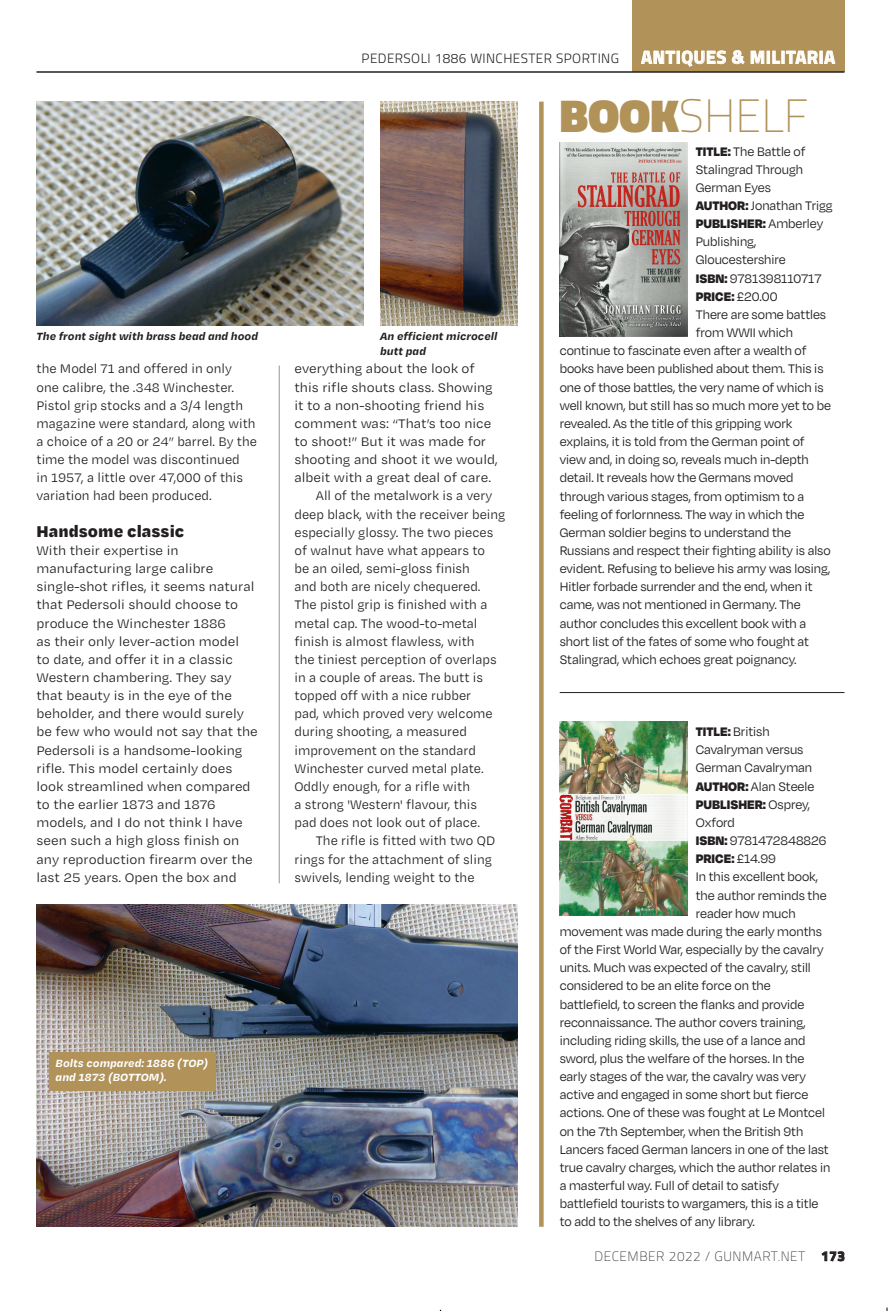
<style>
.page{position:relative;width:893px;height:1311px;background:#fff}
.page>*{position:absolute;margin:0;border:0;box-sizing:border-box;transform-origin:0 0}
.t1{font:200 46.65px "Cairo";color:#b19259}
.t2{font:900 18px "Degular Text";color:#231f20}
.t3{font:14.25px "Degular";color:#231f20;scale:.96 1}
.t4{font:14.25px/18.1px "Degular Text";color:#231f20;scale:.95 1}
.t5{font:14.25px/18.1px "Degular Text";color:#231f20}
.t6{font:900 14.25px "Degular";color:#231f20;scale:.96 1}
.t7{font:300 13.5px "Cairo";letter-spacing:.03em;color:#231f20}
.t8{font:200 13.5px "Cairo";letter-spacing:.04em;color:#231f20}
.t9{font:italic 700 12px/14.4px "Degular Text";color:#231f20}
.t10{font:italic 700 12px/14.4px "Degular Text";color:#fff}
.s1{font-weight:700;font-size:18px;color:#fff}
.s2{font-weight:900}
.s3{font-weight:400}
.s4{font-weight:700}
</style>
<div class="page">
<img style="left:37px;top:102px;width:326px;height:223px">
<img style="left:380px;top:102px;width:138px;height:223px">
<img style="left:37px;top:905px;width:481px;height:322px">
<hr style="left:279px;top:365px;width:1px;height:518px;background:#939598">
<div style="left:632px;top:0;width:212px;height:72px;background:#b19259"></div>
<hr style="left:37px;top:71px;width:807px;height:2px;background:#231f20">
<div style="left:539px;top:102px;width:5px;height:1125px;background:#b19259"></div>
<img style="left:560px;top:142px;width:127px;height:194px">
<img style="left:560px;top:722px;width:127px;height:194px">
<hr style="left:560px;top:692px;width:284px;height:1px;background:#231f20">
<div style="left:49px;top:1052px;width:167px;height:39px;background:#b19259"></div>
<p class="t9" style="left:37px;top:328px;width:223px">The front sight with brass bead and hood</p>
<p class="t4" style="left:37px;top:359px;width:234px">the Model 71 and offered in only one calibre, the .348 Winchester.<br>Pistol grip stocks and a 3/4 length magazine were standard, along with a choice of a 20 or 24” barrel. By the time the model was discontinued<br>in 1957, a little over 47,000 of this variation had been produced.</p>
<p class="t2" style="left:37px;top:518px;width:150px">Handsome classic</p>
<p class="t5" style="left:37px;top:541px;width:223px">With their expertise in manufacturing large calibre single-shot rifles, it seems natural that Pedersoli should choose to produce the Winchester 1886<br>as their only lever-action model<br>to date, and offer it in a classic<br>Western chambering. They say that beauty is in the eye of the beholder, and there would surely be few who would not say that the<br>Pedersoli is a handsome-looking rifle. This model certainly does look streamlined when compared to the earlier 1873 and 1876 models, and I do not think I have seen such a high gloss finish on any reproduction firearm over the last 25 years. Open the box and</p>
<p class="t10" style="left:56px;top:1055px;width:154px">Bolts compared: 1886 (TOP) and 1873 (BOTTOM).</p>
<p class="t7" style="left:362px;top:49px;width:475px">PEDERSOLI 1886 WINCHESTER SPORTING <span class="s1">ANTIQUES &amp; MILITARIA</span></p>
<p class="t9" style="left:380px;top:329px;width:119px">An efficient microcell butt pad</p>
<p class="t5" style="left:294px;top:359px;width:182px">everything about the look of</p>
<p class="t5" style="left:294px;top:377px;width:200px">this rifle shouts class. Showing</p>
<p class="t5" style="left:294px;top:396px;width:191px">it to a non-shooting friend his</p>
<p class="t5" style="left:294px;top:414px;width:198px">comment was: “That’s too nice</p>
<p class="t5" style="left:294px;top:432px;width:193px">to shoot!” But it was made for</p>
<p class="t5" style="left:294px;top:450px;width:205px">shooting and shoot it we would,</p>
<p class="t5" style="left:294px;top:468px;width:198px">albeit with a great deal of care.</p>
<p class="t4" style="left:316px;top:486px;width:187px">All of the metalwork is a very</p>
<p class="t4" style="left:294px;top:504px;width:223px">deep black, with the receiver being</p>
<p class="t4" style="left:294px;top:523px;width:211px">especially glossy. The two pieces</p>
<p class="t4" style="left:294px;top:541px;width:202px">of walnut have what appears to</p>
<p class="t4" style="left:294px;top:559px;width:186px">be an oiled, semi-gloss finish</p>
<p class="t4" style="left:294px;top:577px;width:197px">and both are nicely chequered.</p>
<p class="t4" style="left:294px;top:595px;width:205px">The pistol grip is finished with a</p>
<p class="t4" style="left:294px;top:613px;width:194px">metal cap. The wood-to-metal</p>
<p class="t4" style="left:294px;top:631px;width:191px">finish is almost flawless, with</p>
<p class="t4" style="left:294px;top:650px;width:214px">the tiniest perception of overlaps</p>
<p class="t4" style="left:294px;top:668px;width:200px">in a couple of areas. The butt is</p>
<p class="t4" style="left:294px;top:686px;width:187px">topped off with a nice rubber</p>
<p class="t4" style="left:294px;top:704px;width:210px">pad, which proved very welcome</p>
<p class="t4" style="left:294px;top:722px;width:183px">during shooting, a measured</p>
<p class="t4" style="left:294px;top:740px;width:193px">improvement on the standard</p>
<p class="t4" style="left:294px;top:759px;width:201px">Winchester curved metal plate.</p>
<p class="t4" style="left:294px;top:777px;width:186px">Oddly enough, for a rifle with</p>
<p class="t4" style="left:294px;top:795px;width:194px">a strong 'Western' flavour, this</p>
<p class="t4" style="left:294px;top:813px;width:197px">pad does not look out of place.</p>
<p class="t4" style="left:316px;top:831px;width:190px">The rifle is fitted with two QD</p>
<p class="t4" style="left:294px;top:849px;width:209px">rings for the attachment of sling</p>
<p class="t4" style="left:294px;top:867px;width:191px">swivels, lending weight to the</p>
<h1 class="t1" style="left:560px;top:82px;width:250px"><span class="s2">BOOK</span>SHELF</h1>
<p class="t3" style="left:696px;top:143px;width:116px"><span class="s2">TITLE:</span> The Battle of</p>
<p class="t3" style="left:696px;top:161px;width:113px">Stalingrad Through</p>
<p class="t3" style="left:696px;top:179px;width:80px">German Eyes</p>
<p class="t3" style="left:696px;top:197px;width:144px"><span class="s2">AUTHOR:</span> Jonathan Trigg</p>
<p class="t6" style="left:696px;top:214px;width:134px">PUBLISHER: <span class="s3">Amberley</span></p>
<p class="t3" style="left:696px;top:233px;width:65px">Publishing,</p>
<p class="t3" style="left:696px;top:251px;width:95px">Gloucestershire</p>
<p class="t3" style="left:696px;top:270px;width:132px"><span class="s2">ISBN:</span> 9781398110717</p>
<p class="t6" style="left:696px;top:287px;width:87px">PRICE: <span class="s3">£20.00</span></p>
<p class="t3" style="left:696px;top:306px;width:137px">There are some battles</p>
<p class="t3" style="left:696px;top:324px;width:103px">from WWII which</p>
<p class="t3" style="left:560px;top:342px;width:259px">continue to fascinate even after a wealth of</p>
<p class="t3" style="left:560px;top:360px;width:276px">books have been published about them. This is</p>
<p class="t3" style="left:560px;top:379px;width:276px">one of those battles, the very name of which is</p>
<p class="t3" style="left:560px;top:397px;width:284px">well known, but still has so much more yet to be</p>
<p class="t3" style="left:560px;top:415px;width:244px">revealed. As the title of this gripping work</p>
<p class="t3" style="left:560px;top:433px;width:257px">explains, it is told from the German point of</p>
<p class="t3" style="left:560px;top:451px;width:261px">view and, in doing so, reveals much in-depth</p>
<p class="t3" style="left:560px;top:469px;width:245px">detail. It reveals how the Germans moved</p>
<p class="t3" style="left:560px;top:487px;width:256px">through various stages, from optimism to a</p>
<p class="t3" style="left:560px;top:506px;width:256px">feeling of forlornness. The way in which the</p>
<p class="t3" style="left:560px;top:524px;width:243px">German soldier begins to understand the</p>
<p class="t3" style="left:560px;top:542px;width:284px">Russians and respect their fighting ability is also</p>
<p class="t3" style="left:560px;top:560px;width:283px">evident. Refusing to believe his army was losing,</p>
<p class="t3" style="left:560px;top:578px;width:265px">Hitler forbade surrender and the end, when it</p>
<p class="t3" style="left:560px;top:596px;width:253px">came, was not mentioned in Germany. The</p>
<p class="t3" style="left:560px;top:615px;width:258px">author concludes this excellent book with a</p>
<p class="t3" style="left:560px;top:633px;width:261px">short list of the fates of some who fought at</p>
<p class="t3" style="left:560px;top:651px;width:248px">Stalingrad, which echoes great poignancy.</p>
<p class="t3" style="left:696px;top:723px;width:79px"><span class="s2">TITLE:</span> British</p>
<p class="t3" style="left:696px;top:741px;width:114px">Cavalryman versus</p>
<p class="t3" style="left:696px;top:759px;width:123px">German Cavalryman</p>
<p class="t3" style="left:696px;top:777px;width:125px"><span class="s2">AUTHOR:</span> Alan Steele</p>
<p class="t6" style="left:696px;top:795px;width:121px">PUBLISHER: <span class="s3">Osprey,</span></p>
<p class="t3" style="left:696px;top:814px;width:42px">Oxford</p>
<p class="t3" style="left:696px;top:832px;width:138px"><span class="s2">ISBN:</span> 9781472848826</p>
<p class="t6" style="left:696px;top:849px;width:85px">PRICE: <span class="s3">£14.99</span></p>
<p class="t3" style="left:696px;top:868px;width:129px">In this excellent book,</p>
<p class="t3" style="left:696px;top:886px;width:138px">the author reminds the</p>
<p class="t3" style="left:696px;top:905px;width:106px">reader how much</p>
<p class="t3" style="left:560px;top:923px;width:275px">movement was made during the early months</p>
<p class="t3" style="left:560px;top:941px;width:276px">of the First World War, especially by the cavalry</p>
<p class="t3" style="left:560px;top:959px;width:263px">units. Much was expected of the cavalry, still</p>
<p class="t3" style="left:560px;top:977px;width:221px">considered to be an elite force on the</p>
<p class="t3" style="left:560px;top:995px;width:256px">battlefield, to screen the flanks and provide</p>
<p class="t3" style="left:560px;top:1013px;width:258px">reconnaissance. The author covers training,</p>
<p class="t3" style="left:560px;top:1032px;width:257px">including riding skills, the use of a lance and</p>
<p class="t3" style="left:560px;top:1050px;width:256px">sword, plus the welfare of the horses. In the</p>
<p class="t3" style="left:560px;top:1068px;width:258px">early stages of the war, the cavalry was very</p>
<p class="t3" style="left:560px;top:1086px;width:261px">active and engaged in some short but fierce</p>
<p class="t3" style="left:560px;top:1104px;width:278px">actions. One of these was fought at Le Montcel</p>
<p class="t3" style="left:560px;top:1122px;width:255px">on the 7th September, when the British 9th</p>
<p class="t3" style="left:560px;top:1141px;width:282px">Lancers faced German lancers in one of the last</p>
<p class="t3" style="left:560px;top:1159px;width:283px">true cavalry charges, which the author relates in</p>
<p class="t3" style="left:560px;top:1177px;width:230px">a masterful way. Full of detail to satisfy</p>
<p class="t3" style="left:560px;top:1195px;width:271px">battlefield tourists to wargamers, this is a title</p>
<p class="t3" style="left:560px;top:1213px;width:205px">to add to the shelves of any library.</p>
<p class="t8" style="left:595px;top:1246px;width:252px">DECEMBER 2022 / GUNMART.NET <span class="s4">173</span></p>
</div>
